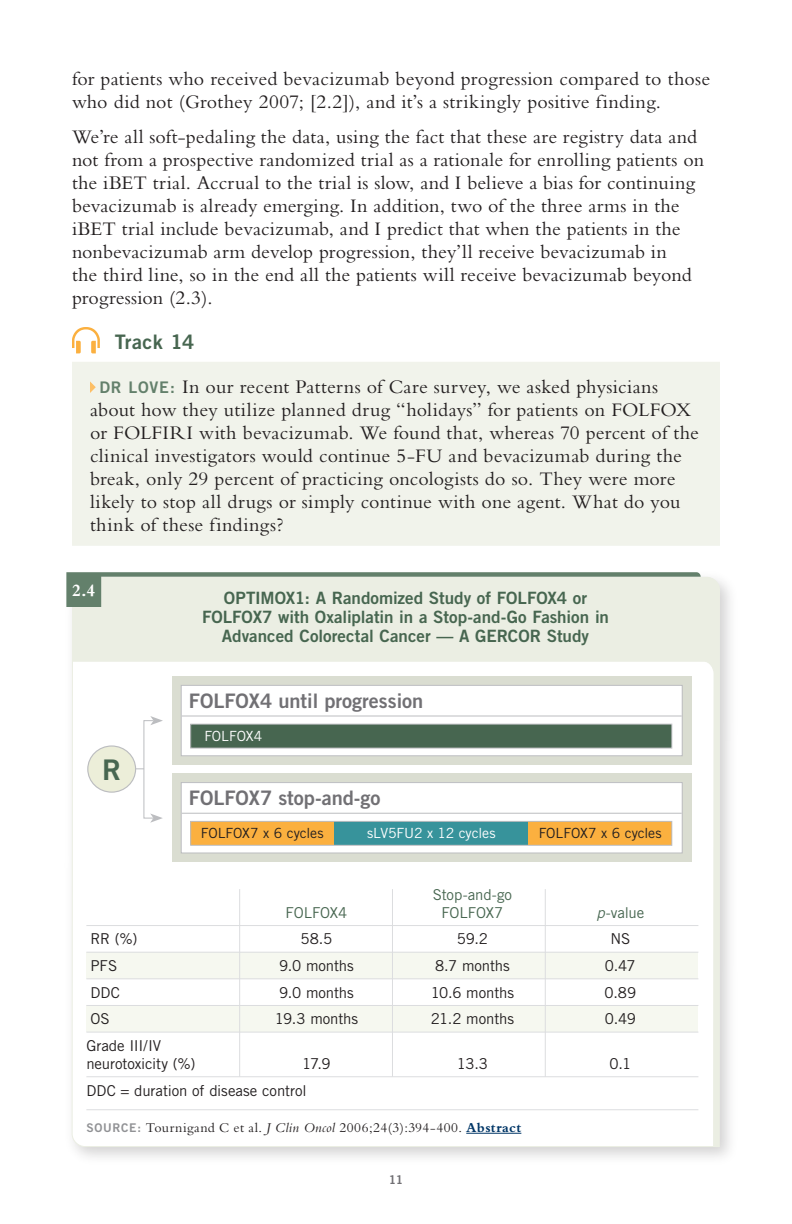
<style>
.page{position:relative;width:792px;height:1224px;background:#fff}
.page>*{position:absolute;margin:0;border:0;box-sizing:border-box;transform-origin:0 0}
.t1{font:28.4px "Trade Gothic LT Std Bd 2";color:#476650}
.t2{font:20px/23px "Bembo RTP Std";letter-spacing:.01em;color:#231f20}
.t3{font:20px "Trade Gothic LT Std Bd 2";color:#717074}
.t4{font:20px "Trade Gothic LT Std Bd 2";letter-spacing:.005em;color:#476650}
.t5{font:700 18px "Bembo RTP Std";color:#fff}
.t6{font:17px/19px "Trade Gothic LT Std Bd 2";letter-spacing:-.005em;color:#476650;text-align:center}
.t7{font:15px/18px "Trade Gothic LT Std";letter-spacing:-.01em;color:#231f20}
.t8{font:15px "Trade Gothic LT Std";letter-spacing:-.01em;color:#476650}
.t9{font:14px "Bembo RTP Std";letter-spacing:.035em;color:#231f20}
.t10{font:14px "Trade Gothic LT Std";letter-spacing:-.005em;color:#231f20}
.t11{font:14px "Trade Gothic LT Std";letter-spacing:-.01em;color:#fff}
.t12{font:12px "Trade Gothic LT Std Bd 2";color:#717074}
.s1{font-family:"Trade Gothic LT Std Bd 2";font-size:16px;color:#63806b}
.s2{font-style:italic}
.s3{font-family:"Trade Gothic LT Std Bd 2";font-size:12px;color:#919295}
.s4{font-weight:700;color:#003667}
</style>
<div class="page">
<div style="left:63px;top:569px;width:677px;height:599px;background:#231f20;opacity:.2"></div>
<svg style="left:72px;top:576px;width:648px;height:571px"></svg>
<svg style="left:66px;top:572px;width:635px;height:35px;background:#d3dace"></svg>
<div style="left:172px;top:676px;width:519px;height:89px;background:#daddd1"></div>
<div style="left:172px;top:774px;width:519px;height:88px;background:#daddd1"></div>
<div style="left:72px;top:362px;width:648px;height:184px;background:#f1f3eb"></div>
<svg style="left:72px;top:327px;width:28px;height:26px"></svg>
<svg style="left:90px;top:381px;width:6px;height:12px"></svg>
<div style="left:86px;top:1005px;width:612px;height:27px;background:#f6f8f0"></div>
<div style="left:86px;top:952px;width:612px;height:27px;background:#f6f8f0"></div>
<div style="left:181px;top:685px;width:501px;height:71px;background:#fff"></div>
<hr style="left:182px;top:716px;width:500px;height:1px;background:#bcbdc0">
<div style="left:181px;top:685px;width:502px;height:71px;border:1px solid #bcbdc0"></div>
<div style="left:88px;top:746px;width:48px;height:46px;background:#eceed9;border-radius:50%"></div>
<div style="left:87px;top:745px;width:49px;height:48px;border:1px solid #bcbdc0;border-radius:50%"></div>
<div style="left:190px;top:724px;width:482px;height:24px;background:#476650"></div>
<div style="left:190px;top:724px;width:482px;height:25px;border:1px solid #bcbdc0"></div>
<div style="left:181px;top:783px;width:501px;height:70px;background:#fff"></div>
<hr style="left:182px;top:813px;width:500px;height:1px;background:#bcbdc0">
<div style="left:181px;top:782px;width:502px;height:71px;border:1px solid #bcbdc0"></div>
<div style="left:190px;top:821px;width:160px;height:24px;background:#fbb03f"></div>
<div style="left:528px;top:821px;width:144px;height:24px;background:#fbb03f"></div>
<div style="left:334px;top:821px;width:194px;height:24px;background:#37939b"></div>
<div style="left:190px;top:821px;width:482px;height:25px;border:1px solid #bcbdc0"></div>
<div style="left:143px;top:720px;width:11px;height:99px;border:1px solid #bcbdc0"></div>
<svg style="left:150px;top:716px;width:13px;height:9px"></svg>
<svg style="left:150px;top:813px;width:13px;height:10px"></svg>
<hr style="left:86px;top:925px;width:612px;height:1px;background:#dcdddf">
<hr style="left:86px;top:952px;width:612px;height:1px;background:#dcdddf">
<hr style="left:86px;top:978px;width:612px;height:1px;background:#dcdddf">
<hr style="left:86px;top:1005px;width:612px;height:1px;background:#dcdddf">
<hr style="left:86px;top:1032px;width:612px;height:1px;background:#dcdddf">
<hr style="left:86px;top:1076px;width:612px;height:1px;background:#dcdddf">
<hr style="left:86px;top:1109px;width:612px;height:1px;background:#dcdddf">
<hr style="left:466px;top:1133px;width:55px;height:1px;background:#003667">
<hr style="left:545px;top:889px;width:1px;height:188px;background:#dcdddf">
<hr style="left:239px;top:889px;width:1px;height:188px;background:#dcdddf">
<hr style="left:392px;top:889px;width:1px;height:188px;background:#dcdddf">
<p class="t2" style="left:72px;top:67px;width:640px">for patients who received bevacizumab beyond progression compared to those who did not (Grothey 2007; [2.2]), and it’s a strikingly positive finding.</p>
<p class="t2" style="left:72px;top:125px;width:634px">We’re all soft-pedaling the data, using the fact that these are registry data and not from a prospective randomized trial as a rationale for enrolling patients on the iBET trial. Accrual to the trial is slow, and I believe a bias for continuing bevacizumab is already emerging. In addition, two of the three arms in the iBET trial include bevacizumab, and I predict that when the patients in the nonbevacizumab arm develop progression, they’ll receive bevacizumab in<br>the third line, so in the end all the patients will receive bevacizumab beyond progression (2.3).</p>
<p class="t4" style="left:115px;top:329px;width:81px">Track 14</p>
<p class="t2" style="left:90px;top:375px;width:611px;text-indent:9px"><span class="s1">DR LOVE:</span> In our recent Patterns of Care survey, we asked physicians about how they utilize planned drug “holidays” for patients on FOLFOX or FOLFIRI with bevacizumab. We found that, whereas 70 percent of the clinical investigators would continue 5-FU and bevacizumab during the break, only 29 percent of practicing oncologists do so. They were more likely to stop all drugs or simply continue with one agent. What do you think of these findings?</p>
<p class="t5" style="left:72px;top:580px;width:25px">2.4</p>
<h1 class="t1" style="left:102px;top:752px;width:20px">R</h1>
<p class="t6" style="left:202px;top:588px;width:408px">OPTIMOX1: A Randomized Study of FOLFOX4 or<br>FOLFOX7 with Oxaliplatin in a Stop-and-Go Fashion in<br>Advanced Colorectal Cancer — A GERCOR Study</p>
<p class="t3" style="left:189px;top:688px;width:236px">FOLFOX4 until progression</p>
<p class="t11" style="left:204px;top:728px;width:59px">FOLFOX4</p>
<p class="t3" style="left:189px;top:785px;width:193px">FOLFOX7 stop-and-go</p>
<p class="t10" style="left:201px;top:825px;width:125px">FOLFOX7 x 6 cycles</p>
<p class="t11" style="left:367px;top:825px;width:130px">sLV5FU2 x 12 cycles</p>
<p class="t10" style="left:539px;top:825px;width:125px">FOLFOX7 x 6 cycles</p>
<p class="t8" style="left:433px;top:885px;width:81px">Stop-and-go</p>
<p class="t8" style="left:286px;top:903px;width:63px">FOLFOX4</p>
<p class="t8" style="left:441px;top:903px;width:64px">FOLFOX7</p>
<p class="t8" style="left:596px;top:903px;width:49px"><span class="s2">p</span>-value</p>
<p class="t7" style="left:91px;top:930px;width:48px">RR (%)</p>
<p class="t7" style="left:300px;top:930px;width:34px">58.5</p>
<p class="t7" style="left:457px;top:930px;width:33px">59.2</p>
<p class="t7" style="left:610px;top:930px;width:21px">NS</p>
<p class="t7" style="left:91px;top:957px;width:28px">PFS</p>
<p class="t7" style="left:279px;top:957px;width:76px">9.0 months</p>
<p class="t7" style="left:435px;top:957px;width:76px">8.7 months</p>
<p class="t7" style="left:605px;top:957px;width:32px">0.47</p>
<p class="t7" style="left:91px;top:983px;width:31px">DDC</p>
<p class="t7" style="left:279px;top:983px;width:76px">9.0 months</p>
<p class="t7" style="left:431px;top:983px;width:85px">10.6 months</p>
<p class="t7" style="left:605px;top:983px;width:33px">0.89</p>
<p class="t7" style="left:91px;top:1010px;width:21px">OS</p>
<p class="t7" style="left:275px;top:1010px;width:85px">19.3 months</p>
<p class="t7" style="left:431px;top:1010px;width:85px">21.2 months</p>
<p class="t7" style="left:605px;top:1010px;width:33px">0.49</p>
<p class="t7" style="left:86px;top:1037px;width:111px">Grade III/IV neurotoxicity (%)</p>
<p class="t7" style="left:302px;top:1055px;width:30px">17.9</p>
<p class="t7" style="left:457px;top:1055px;width:33px">13.3</p>
<p class="t7" style="left:610px;top:1055px;width:23px">0.1</p>
<p class="t7" style="left:86px;top:1081px;width:222px">DDC = duration of disease control</p>
<p class="t9" style="left:86px;top:1119px;width:436px"><span class="s3">SOURCE:</span> Tournigand C et al. <span class="s2">J Clin Oncol</span> 2006;24(3):394-400. <span class="s4">Abstract</span></p>
<p class="t12" style="left:389px;top:1172px;width:16px">11</p>
</div>
